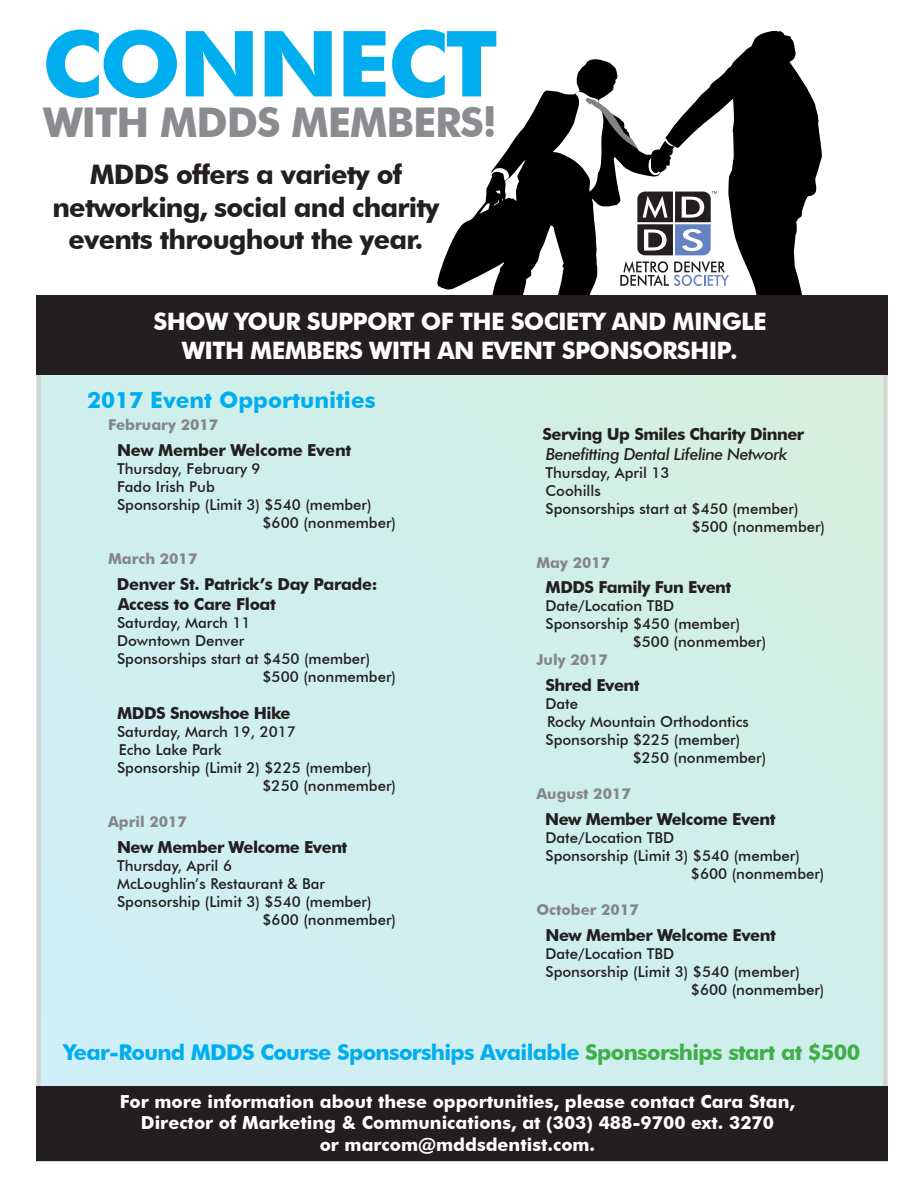
<style>
.page{position:relative;width:918px;height:1188px;background:#fff}
.page>*{position:absolute;margin:0;border:0;box-sizing:border-box;transform-origin:0 0}
.t1{font:700 91.35px "Futura BT";letter-spacing:-.03em;color:#00aeef;scale:1.05 1}
.t2{font:700 41.1px "Futura BT";letter-spacing:-.03em;color:#8a8c8f}
.t3{font:700 27px/32.4px "Futura BT";letter-spacing:-.03em;color:#231f20;text-align:center}
.t4{font:700 24px/28.8px "Futura BT";letter-spacing:-.03em;color:#fff;text-align:center}
.t5{font:700 22.5px "Futura BT";color:#00aeef}
.t6{font:700 21.75px "Futura BT";letter-spacing:-.03em;color:#00aeef}
.t7{font:700 18px/21.6px "Futura BT";color:#fff;text-align:center}
.t8{font:700 16.5px/19.8px "Futura BT";letter-spacing:-.03em;color:#231f20}
.t9{font:italic 500 16.5px "Futura BT";letter-spacing:-.03em;color:#231f20}
.t10{font:500 15px/18px "Futura BT";color:#231f20}
.t11{font:700 15px "Futura BT";color:#848689}
.s1{font-style:italic}
.s2{color:#40ae49}
</style>
<div class="page">
<svg style="left:437px;top:30px;width:385px;height:265px"></svg>
<svg style="left:490px;top:168px;width:20px;height:13px"></svg>
<div style="left:39px;top:297px;width:846px;height:863px;background:#cfefec"></div>
<div style="left:36px;top:1086px;width:852px;height:75px;background:#231f20"></div>
<div style="left:36px;top:295px;width:852px;height:79px;background:#231f20"></div>
<svg style="left:620px;top:261px;width:109px;height:25px"></svg>
<div style="left:636px;top:190px;width:76px;height:67px;border:3px solid #fff;border-radius:8px"></div>
<svg style="left:553px;top:91px;width:164px;height:164px"></svg>
<p class="t1" style="left:42px;top:8px;width:436px">CONNECT</p>
<p class="t2" style="left:43px;top:98px;width:455px">WITH MDDS MEMBERS!</p>
<p class="t3" style="left:52px;top:158px;width:388px">MDDS offers a variety of networking, social and charity events throughout the year.</p>
<p class="t4" style="left:154px;top:307px;width:615px">SHOW YOUR SUPPORT OF THE SOCIETY AND MINGLE<br>WITH MEMBERS WITH AN EVENT SPONSORSHIP<span class="s1">.</span></p>
<p class="t5" style="left:87px;top:386px;width:290px">2017 Event Opportunities</p>
<p class="t11" style="left:108px;top:416px;width:112px">February 2017</p>
<p class="t8" style="left:117px;top:440px;width:236px">New Member Welcome Event</p>
<p class="t10" style="left:117px;top:460px;width:145px">Thursday, February 9<br>Fado Irish Pub</p>
<p class="t10" style="left:117px;top:496px;width:256px">Sponsorship (Limit 3) $540 (member)</p>
<p class="t10" style="left:263px;top:514px;width:135px">$600 (nonmember)</p>
<p class="t11" style="left:108px;top:550px;width:91px">March 2017</p>
<p class="t8" style="left:117px;top:574px;width:262px">Denver St. Patrick’s Day Parade:<br>Access to Care Float</p>
<p class="t10" style="left:117px;top:613px;width:135px">Saturday, March 11</p>
<p class="t10" style="left:117px;top:631px;width:129px">Downtown Denver</p>
<p class="t10" style="left:117px;top:649px;width:255px">Sponsorships start at $450 (member)</p>
<p class="t10" style="left:263px;top:667px;width:135px">$500 (nonmember)</p>
<p class="t8" style="left:117px;top:704px;width:175px">MDDS Snowshoe Hike</p>
<p class="t10" style="left:117px;top:723px;width:180px">Saturday, March 19, 2017</p>
<p class="t10" style="left:119px;top:741px;width:104px">Echo Lake Park</p>
<p class="t10" style="left:117px;top:759px;width:256px">Sponsorship (Limit 2) $225 (member)</p>
<p class="t10" style="left:263px;top:777px;width:135px">$250 (nonmember)</p>
<p class="t11" style="left:108px;top:813px;width:80px">April 2017</p>
<p class="t8" style="left:117px;top:837px;width:232px">New Member Welcome Event</p>
<p class="t10" style="left:117px;top:857px;width:117px">Thursday, April 6</p>
<p class="t10" style="left:117px;top:875px;width:209px">McLoughlin’s Restaurant &amp; Bar</p>
<p class="t10" style="left:117px;top:893px;width:256px">Sponsorship (Limit 3) $540 (member)</p>
<p class="t10" style="left:263px;top:911px;width:135px">$600 (nonmember)</p>
<p class="t8" style="left:543px;top:424px;width:263px">Serving Up Smiles Charity Dinner</p>
<p class="t9" style="left:546px;top:444px;width:243px">Benefitting Dental Lifeline Network</p>
<p class="t10" style="left:545px;top:463px;width:126px">Thursday, April 13</p>
<p class="t10" style="left:545px;top:481px;width:57px">Coohills</p>
<p class="t10" style="left:545px;top:499px;width:255px">Sponsorships start at $450 (member)</p>
<p class="t10" style="left:692px;top:517px;width:135px">$500 (nonmember)</p>
<p class="t11" style="left:536px;top:553px;width:75px">May 2017</p>
<p class="t8" style="left:546px;top:578px;width:187px">MDDS Family Fun Event</p>
<p class="t10" style="left:545px;top:597px;width:130px">Date/Location TBD</p>
<p class="t10" style="left:545px;top:615px;width:196px">Sponsorship $450 (member)</p>
<p class="t10" style="left:633px;top:633px;width:135px">$500 (nonmember)</p>
<p class="t11" style="left:536px;top:651px;width:73px">July 2017</p>
<p class="t8" style="left:545px;top:675px;width:96px">Shred Event</p>
<p class="t10" style="left:545px;top:695px;width:34px">Date</p>
<p class="t10" style="left:547px;top:713px;width:203px">Rocky Mountain Orthodontics</p>
<p class="t10" style="left:545px;top:731px;width:196px">Sponsorship $225 (member)</p>
<p class="t10" style="left:633px;top:749px;width:135px">$250 (nonmember)</p>
<p class="t11" style="left:536px;top:785px;width:96px">August 2017</p>
<p class="t8" style="left:545px;top:809px;width:232px">New Member Welcome Event</p>
<p class="t10" style="left:545px;top:829px;width:130px">Date/Location TBD</p>
<p class="t10" style="left:545px;top:847px;width:256px">Sponsorship (Limit 3) $540 (member)</p>
<p class="t10" style="left:691px;top:865px;width:135px">$600 (nonmember)</p>
<p class="t11" style="left:536px;top:901px;width:104px">October 2017</p>
<p class="t8" style="left:545px;top:925px;width:232px">New Member Welcome Event</p>
<p class="t10" style="left:545px;top:944px;width:130px">Date/Location TBD</p>
<p class="t10" style="left:545px;top:962px;width:256px">Sponsorship (Limit 3) $540 (member)</p>
<p class="t10" style="left:691px;top:980px;width:135px">$600 (nonmember)</p>
<p class="t6" style="left:64px;top:1039px;width:798px">Year-Round MDDS Course Sponsorships Available <span class="s2">Sponsorships start at $500</span></p>
<p class="t7" style="left:120px;top:1090px;width:677px">For more information about these opportunities, please contact Cara Stan,<br>Director of Marketing &amp; Communications, at (303) 488-9700 ext. 3270</p>
<p class="t7" style="left:320px;top:1134px;width:277px">or marcom@mddsdentist.com.</p>
</div>
